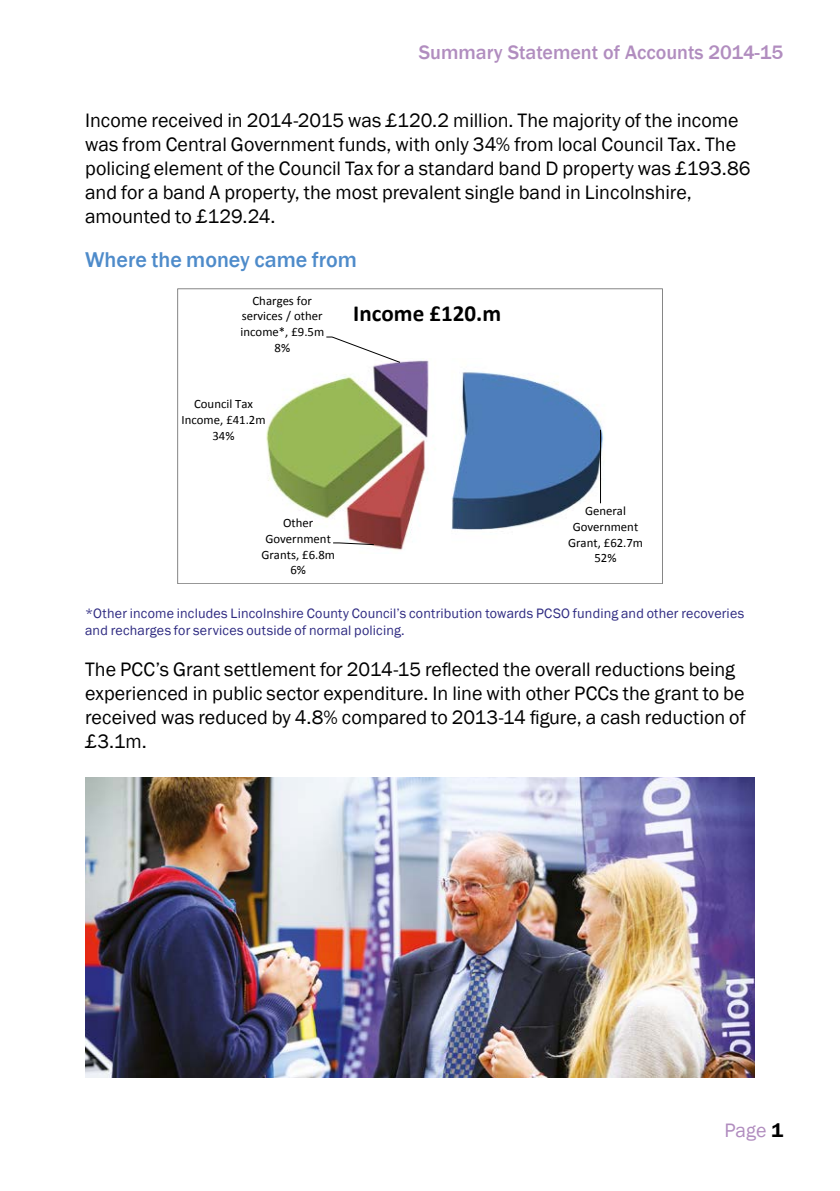
<style>
.page{position:relative;width:840px;height:1191px;background:#fff}
.page>*{position:absolute;margin:0;border:0;box-sizing:border-box;transform-origin:0 0}
.t1{font:700 23px "Calibri";color:#000}
.t2{font:500 22px "Franklin Gothic";color:#4e8bca}
.t3{font:20px/24px "Franklin Gothic";color:#000}
.t4{font:500 20px "Franklin Gothic";color:#b18dbf}
.t5{font:20px "Franklin Gothic";color:#b18dbf}
.t6{font:14px/16.8px "Franklin Gothic";letter-spacing:.015em;color:#2e2a81}
.t7{font:12.8px/15.6px "Calibri";color:#000;text-align:center}
.s1{font-weight:600;color:#000}
</style>
<div class="page">
<img style="left:266px;top:383px;width:338px;height:167px">
<svg style="left:325px;top:336px;width:276px;height:209px"></svg>
<div style="left:177px;top:288px;width:485px;height:296px;border:1px solid #868686"></div>
<img style="left:85px;top:777px;width:669px;height:300px">
<p class="t4" style="left:418px;top:40px;width:365px">Summary Statement of Accounts 2014-15</p>
<p class="t3" style="left:85px;top:109px;width:666px">Income received in 2014-2015 was £120.2 million. The majority of the income was from Central Government funds, with only 34% from local Council Tax. The policing element of the Council Tax for a standard band D property was £193.86 and for a band A property, the most prevalent single band in Lincolnshire, amounted to £129.24.</p>
<p class="t2" style="left:85px;top:246px;width:273px">Where the money came from</p>
<p class="t7" style="left:240px;top:293px;width:85px">Charges for services / other income*, £9.5m<br>8%</p>
<p class="t1" style="left:353px;top:298px;width:149px">Income £120.m</p>
<p class="t7" style="left:181px;top:396px;width:86px">Council Tax<br>Income, £41.2m<br>34%</p>
<p class="t7" style="left:261px;top:515px;width:75px">Other<br>Government<br>Grants, £6.8m<br>6%</p>
<p class="t7" style="left:567px;top:503px;width:77px">General<br>Government<br>Grant, £62.7m<br>52%</p>
<p class="t6" style="left:85px;top:605px;width:660px">*Other income includes Lincolnshire County Council’s contribution towards PCSO funding and other recoveries and recharges for services outside of normal policing.</p>
<p class="t3" style="left:85px;top:657px;width:661px">The PCC’s Grant settlement for 2014-15 reflected the overall reductions being experienced in public sector expenditure. In line with other PCCs the grant to be received was reduced by 4.8% compared to 2013-14 figure, a cash reduction of £3.1m.</p>
<p class="t5" style="left:724px;top:1117px;width:60px">Page <span class="s1">1</span></p>
</div>
